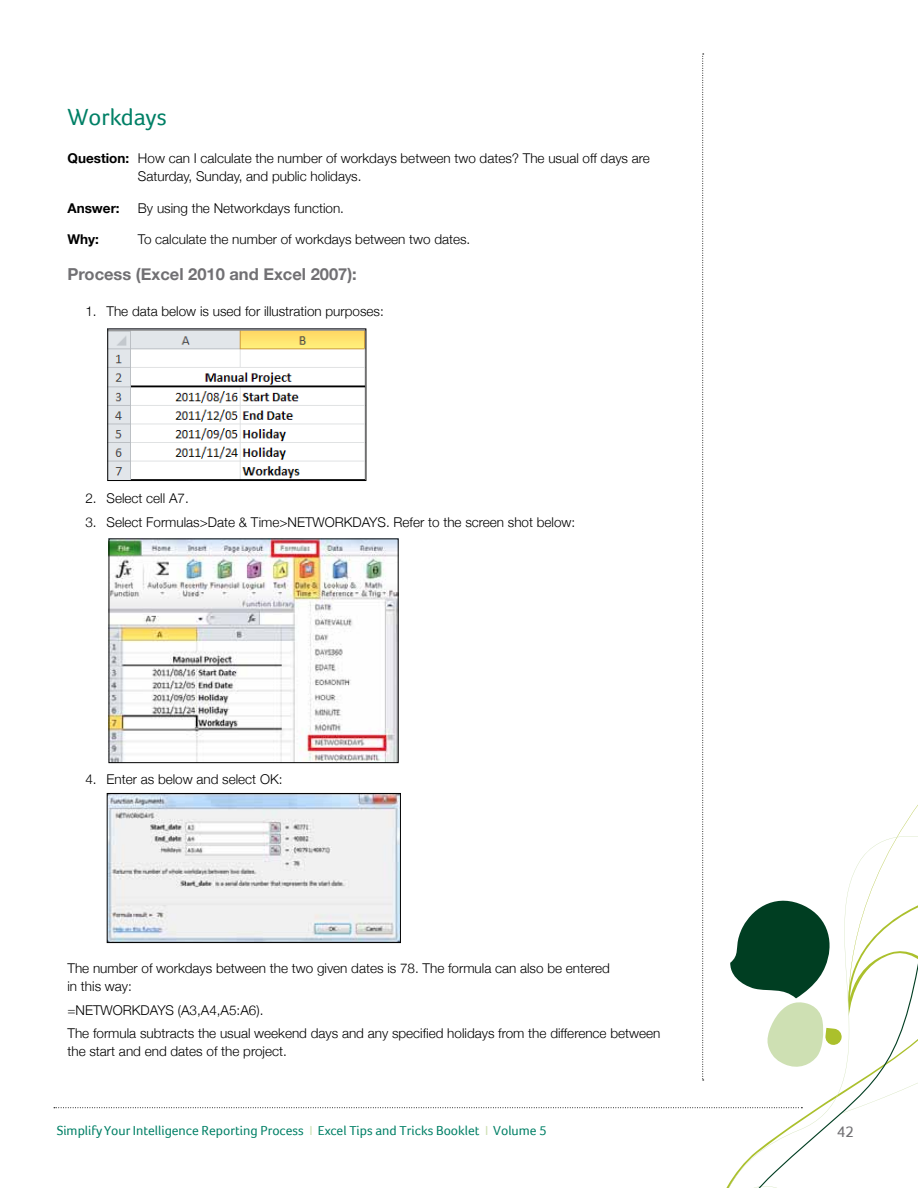
<style>
.page{position:relative;width:918px;height:1188px;background:#fff}
.page>*{position:absolute;margin:0;border:0;box-sizing:border-box;transform-origin:0 0}
.t1{font:24px "Foco";color:#008066}
.t2{font:700 16.5px "Helvetica Neue";color:#717073}
.t3{font:15.75px "Foco";color:#717073}
.t4{font:300 13.5px/18px "Helvetica Neue";color:#000}
.t5{font:13.5px "Foco";color:#008066}
.t6{font:700 13.5px "Helvetica Neue";color:#000}
.s1{font-weight:700}
.s2{color:#cee0b3}
</style>
<div class="page">
<svg style="left:692px;top:769px;width:226px;height:419px"></svg>
<img style="left:109px;top:331px;width:255px;height:148px">
<div style="left:107px;top:329px;width:259px;height:152px;border:1px solid #000"></div>
<img style="left:111px;top:540px;width:286px;height:221px">
<img style="left:109px;top:795px;width:290px;height:146px">
<div style="left:107px;top:793px;width:294px;height:150px;border:1px solid #000"></div>
<h1 class="t1" style="left:67px;top:103px;width:101px">Workdays</h1>
<p class="t4" style="left:138px;top:149px;width:513px;text-indent:-70px"><span class="s1">Question:</span> How can I calculate the number of workdays between two dates? The usual off days are<br>Saturday, Sunday, and public holidays.</p>
<p class="t6" style="left:67px;top:200px;width:54px">Answer:</p>
<p class="t4" style="left:138px;top:199px;width:208px">By using the Networkdays function.</p>
<p class="t6" style="left:67px;top:231px;width:33px">Why:</p>
<p class="t4" style="left:138px;top:230px;width:334px">To calculate the number of workdays between two dates.</p>
<p class="t2" style="left:67px;top:264px;width:291px">Process (Excel 2010 and Excel 2007):</p>
<p class="t4" style="left:85px;top:302px;width:300px">1. The data below is used for illustration purposes:</p>
<p class="t4" style="left:85px;top:489px;width:105px">2. Select cell A7.</p>
<p class="t4" style="left:85px;top:513px;width:491px">3. Select Formulas&gt;Date &amp; Time&gt;NETWORKDAYS. Refer to the screen shot below:</p>
<p class="t4" style="left:85px;top:770px;width:199px">4. Enter as below and select OK:</p>
<p class="t4" style="left:67px;top:959px;width:544px">The number of workdays between the two given dates is 78. The formula can also be entered in this way:</p>
<p class="t4" style="left:67px;top:998px;width:594px;line-height:23.4px">=NETWORKDAYS (A3,A4,A5:A6).<br>The formula subtracts the usual weekend days and any specified holidays from the difference between</p>
<p class="t4" style="left:67px;top:1042px;width:221px">the start and end dates of the project.</p>
<p class="t5" style="left:57px;top:1123px;width:492px">Simplify Your Intelligence Reporting Process <span class="s2">I</span> Excel Tips and Tricks Booklet <span class="s2">I</span> Volume 5</p>
<p class="t3" style="left:837px;top:1122px;width:19px">42</p>
</div>
